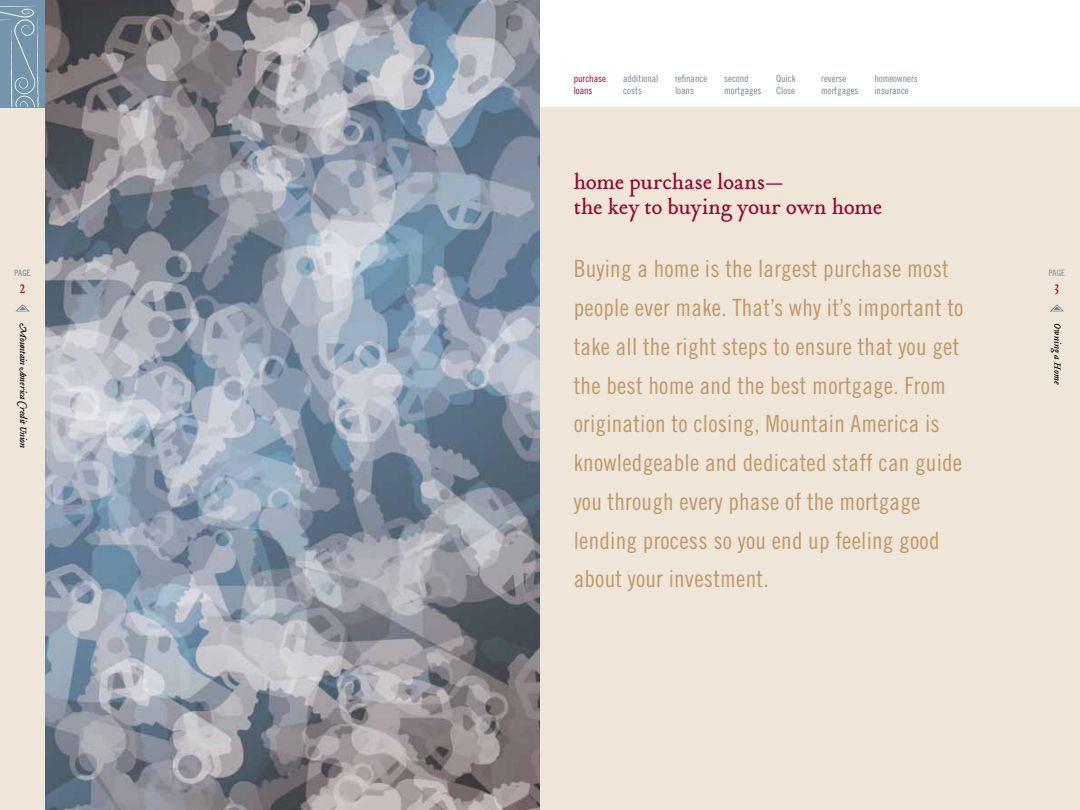
<style>
.page{position:relative;width:1080px;height:810px;background:#fff}
.page>*{position:absolute;margin:0;border:0;box-sizing:border-box;transform-origin:0 0}
.t1{font:23.75px/38.8px "Trade Gothic Cond Eighteen";letter-spacing:.01em;color:#be9a69}
.t2{font:22.5px/25px "Tribute OT";letter-spacing:-.01em;color:#94052f}
.t3{font:13.75px "Tribute OT";color:#94052f}
.t4{font:10px/12px "Trade Gothic Cond Eighteen";color:#77848f}
.t5{font:italic 10px "Tribute OT";letter-spacing:-.025em;color:#000}
.t6{font:10px/12px "Trade Gothic Cond Eighteen";color:#94052f}
.t7{font:italic 10px "Tribute OT";letter-spacing:.015em;color:#000}
.t8{font:8.75px "Trade Gothic Cond Eighteen";letter-spacing:.02em;color:#77848f}
</style>
<div class="page">
<div style="left:0;top:107px;width:1080px;height:703px;background:#efe5d8"></div>
<svg style="left:1050px;top:304px;width:14px;height:7px"></svg>
<svg style="left:16px;top:304px;width:13px;height:7px"></svg>
<div style="left:0;top:0;width:45px;height:107px;background:#7595ad"></div>
<svg style="left:0;top:6px;width:39px;height:101px"></svg>
<img style="left:45px;top:0;width:495px;height:810px">
<p class="t8" style="left:14px;top:268px;width:18px">PAGE</p>
<p class="t3" style="left:20px;top:279px;width:8px">2</p>
<p class="t5" style="left:30px;top:323px;width:126px;rotate:90deg">Mountain America Credit Union</p>
<p class="t6" style="left:574px;top:72px;width:34px">purchase loans</p>
<p class="t4" style="left:623px;top:72px;width:37px">additional costs</p>
<p class="t4" style="left:675px;top:72px;width:34px">refinance loans</p>
<p class="t4" style="left:724px;top:72px;width:39px">second mortgages</p>
<p class="t4" style="left:821px;top:72px;width:39px">reverse mortgages</p>
<p class="t4" style="left:776px;top:72px;width:21px">Quick<br>Close</p>
<p class="t4" style="left:874px;top:72px;width:45px">homeowners insurance</p>
<p class="t2" style="left:574px;top:169px;width:310px">home purchase loans—<br>the key to buying your own home</p>
<p class="t1" style="left:574px;top:249px;width:391px">Buying a home is the largest purchase most people ever make. That’s why it’s important to take all the right steps to ensure that you get the best home and the best mortgage. From origination to closing, Mountain America is knowledgeable and dedicated staff can guide you through every phase of the mortgage lending process so you end up feeling good about your investment.</p>
<p class="t8" style="left:1049px;top:268px;width:18px">PAGE</p>
<p class="t3" style="left:1055px;top:279px;width:6px">3</p>
<p class="t7" style="left:1064px;top:323px;width:63px;rotate:90deg">Owning a Home</p>
</div>
